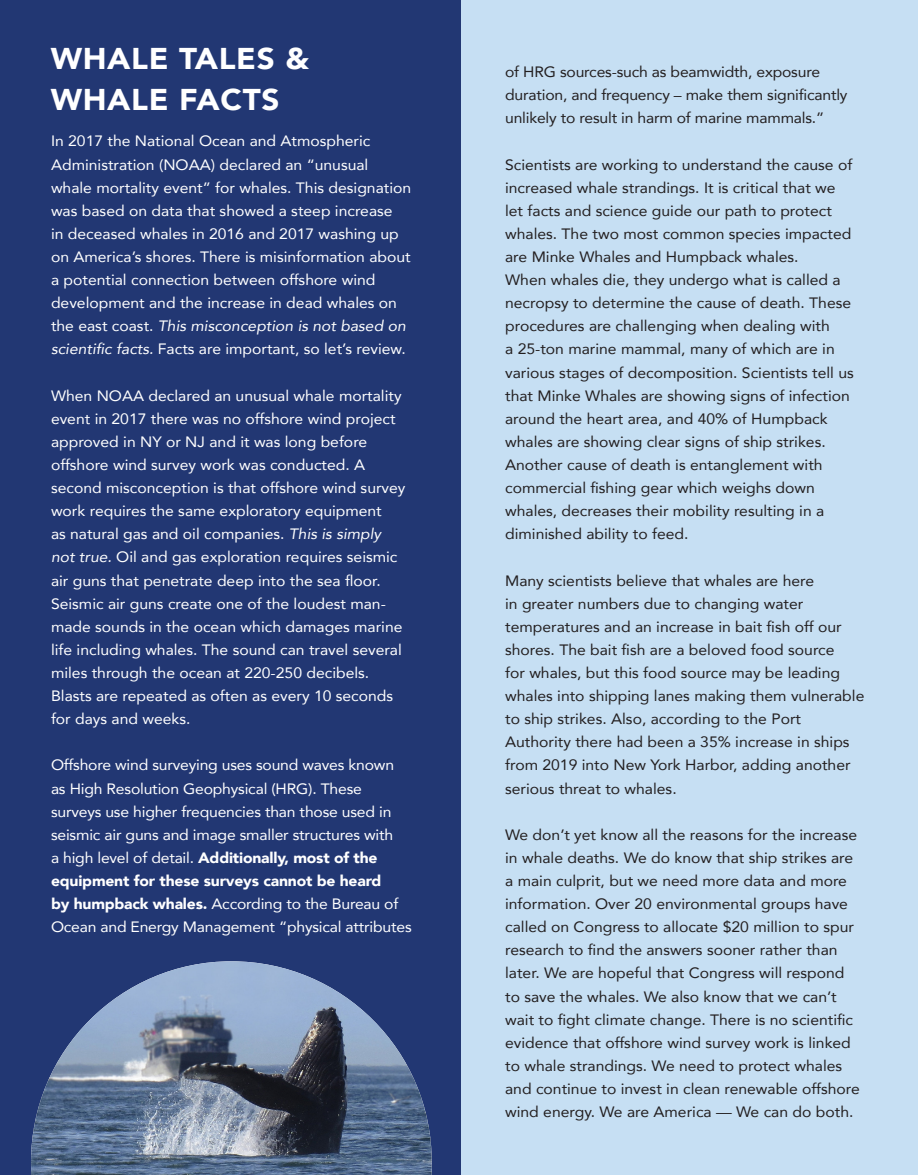
<style>
.page{position:relative;width:918px;height:1175px;background:#fff}
.page>*{position:absolute;margin:0;border:0;box-sizing:border-box;transform-origin:0 0}
.t1{font:900 30px/41.1px "Avenir";letter-spacing:.02em;color:#fff;scale:1.05 1}
.t2{font:15px/23.1px "Avenir";color:#231f20;scale:1.05 1}
.t3{font:15px/23.1px "Avenir";color:#fff;scale:1.05 1}
.s1{font-style:italic}
.s2{font-weight:900}
</style>
<div class="page">
<div style="left:461px;top:0;width:457px;height:1174px;background:#c6dff3"></div>
<div style="left:0;top:0;width:461px;height:1174px;background:#223773"></div>
<img style="left:31px;top:961px;width:401px;height:213px">
<p class="t1" style="left:51px;top:37px;width:248px">WHALE TALES &amp;<br>WHALE FACTS</p>
<p class="t3" style="left:51px;top:129px;width:345px">In 2017 the National Ocean and Atmospheric Administration (NOAA) declared an “unusual whale mortality event” for whales. This designation was based on data that showed a steep increase<br>in deceased whales in 2016 and 2017 washing up on America’s shores. There is misinformation about a potential connection between offshore wind development and the increase in dead whales on the east coast. <span class="s1">This misconception is not based on scientific facts.</span> Facts are important, so let’s review.</p>
<p class="t3" style="left:51px;top:383px;width:339px">When NOAA declared an unusual whale mortality event in 2017 there was no offshore wind project approved in NY or NJ and it was long before offshore wind survey work was conducted. A second misconception is that offshore wind survey work requires the same exploratory equipment<br>as natural gas and oil companies. <span class="s1">This is simply not true.</span> Oil and gas exploration requires seismic air guns that penetrate deep into the sea floor.<br>Seismic air guns create one of the loudest man&shy;made sounds in the ocean which damages marine life including whales. The sound can travel several miles through the ocean at 220-250 decibels.<br>Blasts are repeated as often as every 10 seconds for days and weeks.</p>
<p class="t3" style="left:51px;top:753px;width:345px">Offshore wind surveying uses sound waves known as High Resolution Geophysical (HRG). These surveys use higher frequencies than those used in seismic air guns and image smaller structures with<br>a high level of detail. <span class="s2">Additionally, most of the equipment for these surveys cannot be heard<br>by humpback whales.</span> According to the Bureau of Ocean and Energy Management “physical attributes</p>
<p class="t2" style="left:505px;top:60px;width:328px">of HRG sources-such as beamwidth, exposure duration, and frequency – make them significantly unlikely to result in harm of marine mammals.”</p>
<p class="t2" style="left:505px;top:152px;width:334px">Scientists are working to understand the cause of increased whale strandings. It is critical that we let facts and science guide our path to protect whales. The two most common species impacted are Minke Whales and Humpback whales.<br>When whales die, they undergo what is called a necropsy to determine the cause of death. These procedures are challenging when dealing with<br>a 25-ton marine mammal, many of which are in various stages of decomposition. Scientists tell us that Minke Whales are showing signs of infection around the heart area, and 40% of Humpback whales are showing clear signs of ship strikes.<br>Another cause of death is entanglement with commercial fishing gear which weighs down whales, decreases their mobility resulting in a diminished ability to feed.</p>
<p class="t2" style="left:505px;top:568px;width:344px">Many scientists believe that whales are here<br>in greater numbers due to changing water temperatures and an increase in bait fish off our shores. The bait fish are a beloved food source<br>for whales, but this food source may be leading whales into shipping lanes making them vulnerable to ship strikes. Also, according to the Port Authority there had been a 35% increase in ships from 2019 into New York Harbor, adding another serious threat to whales.</p>
<p class="t2" style="left:505px;top:822px;width:339px">We don’t yet know all the reasons for the increase in whale deaths. We do know that ship strikes are a main culprit, but we need more data and more information. Over 20 environmental groups have called on Congress to allocate $20 million to spur research to find the answers sooner rather than later. We are hopeful that Congress will respond to save the whales. We also know that we can’t wait to fight climate change. There is no scientific evidence that offshore wind survey work is linked to whale strandings. We need to protect whales and continue to invest in clean renewable offshore wind energy. We are America — We can do both.</p>
</div>
